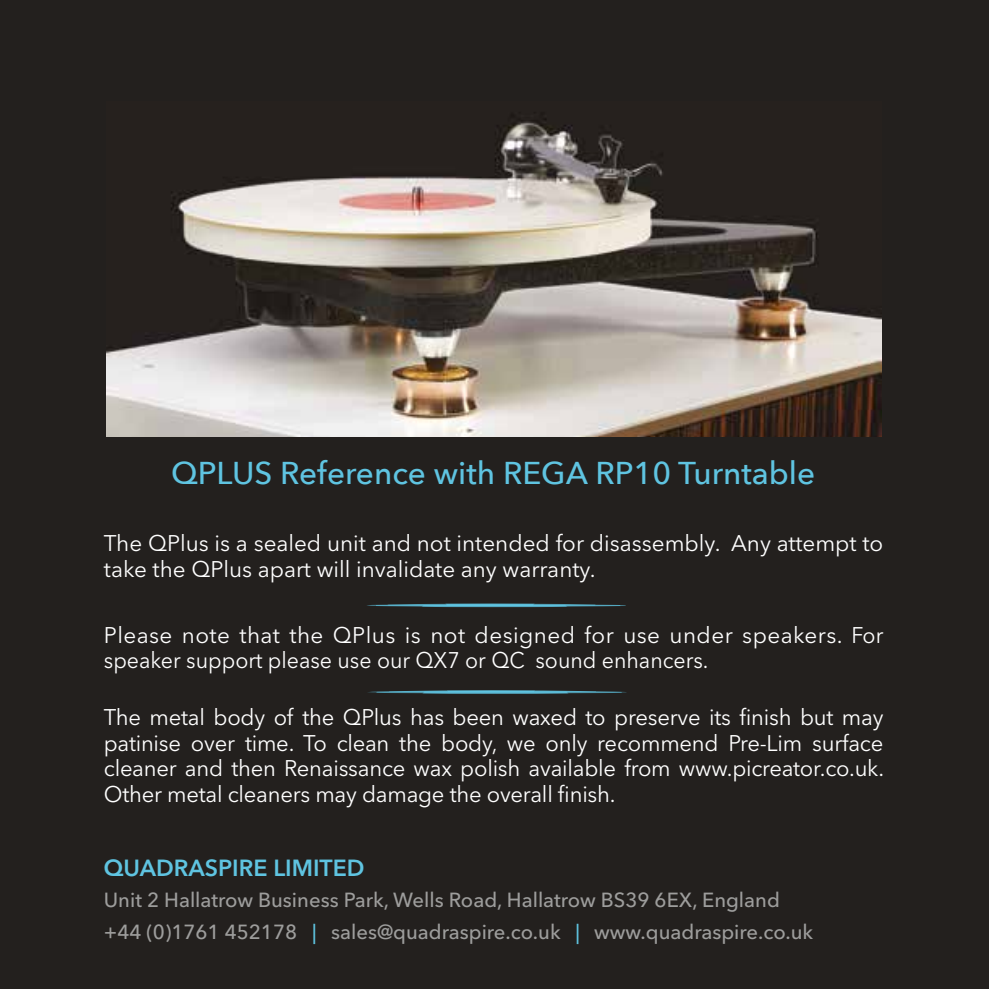
<style>
.page{position:relative;width:989px;height:989px;background:#23201e}
.page>*{position:absolute;margin:0;border:0;box-sizing:border-box;transform-origin:0 0}
.t1{font:500 31.5px "Avenir Next";color:#5fc4e1}
.t2{font:600 23.18px "Avenir Next LT Pro";color:#5fc4e1}
.t3{font:22.5px/25.9px "Avenir Next LT Pro";color:#fff}
.t4{font:500 20.25px/31.9px "Avenir Next LT Pro";color:#9d9d9c}
.s1{color:#5fc4e1}
</style>
<div class="page">
<svg style="left:366px;top:603px;width:260px;height:4px"></svg>
<svg style="left:367px;top:690px;width:260px;height:4px"></svg>
<img style="left:106px;top:102px;width:775px;height:335px">
<h1 class="t1" style="left:171px;top:446px;width:645px">QPLUS Reference with REGA RP10 Turntable</h1>
<p class="t3" style="left:104px;top:530px;width:781px">The QPlus is a sealed unit and not intended for disassembly. Any attempt to take the QPlus apart will invalidate any warranty.</p>
<p class="t3" style="left:104px;top:621px;width:781px">Please note that the QPlus is not designed for use under speakers. For speaker support please use our QX7 or QC sound enhancers.</p>
<p class="t3" style="left:104px;top:704px;width:781px;text-align:justify">The metal body of the QPlus has been waxed to preserve its finish but may patinise over time. To clean the body, we only recommend Pre-Lim surface cleaner and then Renaissance wax polish available from www.picreator.co.uk.<br>Other metal cleaners may damage the overall finish.</p>
<p class="t2" style="left:104px;top:853px;width:262px">QUADRASPIRE LIMITED</p>
<p class="t4" style="left:104px;top:884px;width:711px">Unit 2 Hallatrow Business Park, Wells Road, Hallatrow BS39 6EX, England +44 (0)1761 452178 <span class="s1">|</span> sales@quadraspire.co.uk <span class="s1">|</span> www.quadraspire.co.uk</p>
</div>
